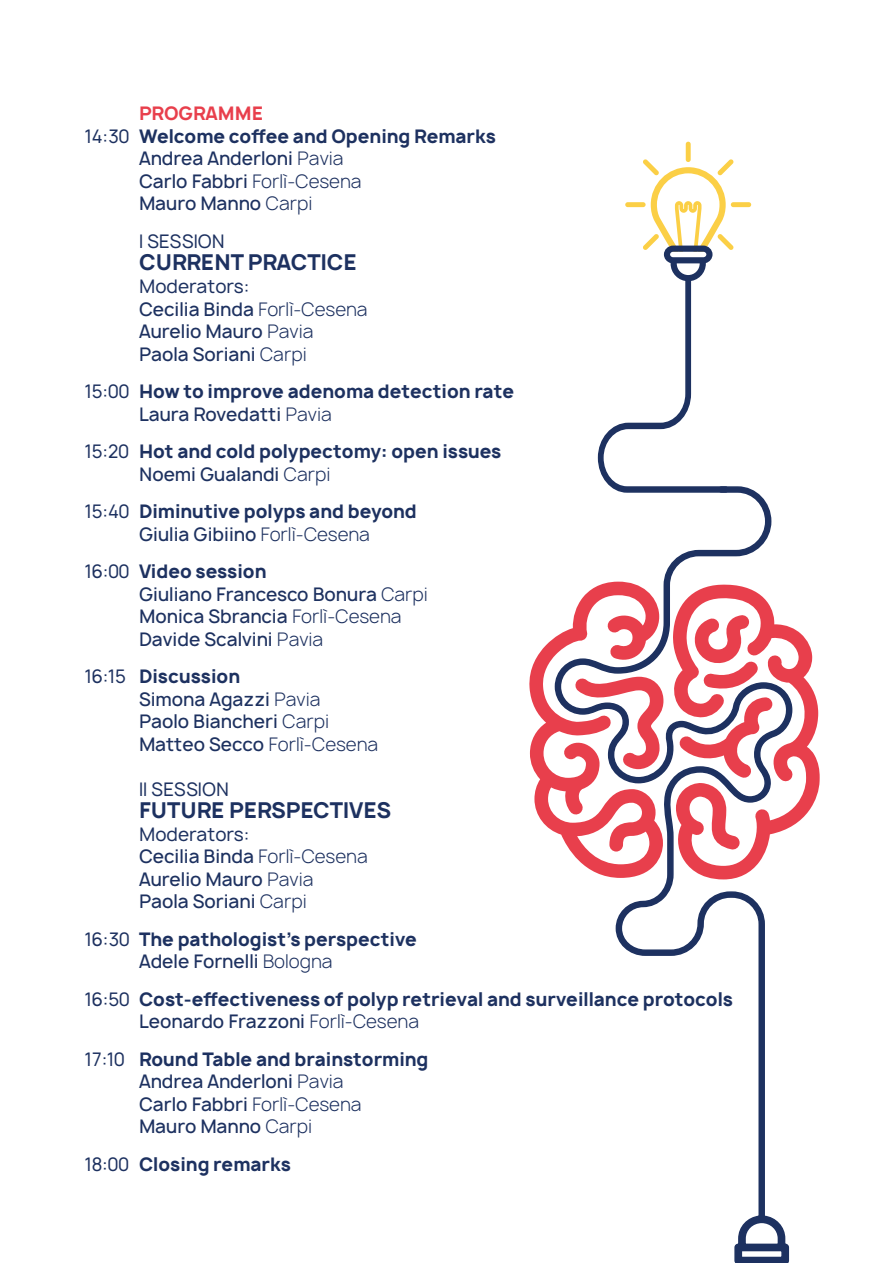
<style>
.page{position:relative;width:893px;height:1263px;background:#fff}
.page>*{position:absolute;margin:0;border:0;box-sizing:border-box;transform-origin:0 0}
.t1{font:700 21px "Manrope";color:#1d3160}
.t2{font:500 18px/22.5px "Manrope";color:#1d3160}
.t3{font:700 18px/22.5px "Manrope";color:#1d3160}
.t4{font:300 18px "Manrope";color:#1d3160}
.t5{font:18px "Manrope";color:#1d3160}
.t6{font:700 18px "Manrope";color:#e83f4c}
.s1{font-weight:400}
.s2{font-weight:300}
.s3{font-weight:500}
.s4{font-weight:700}
</style>
<div class="page">
<svg style="left:529px;top:638px;width:25px;height:194px"></svg>
<svg style="left:793px;top:628px;width:27px;height:198px"></svg>
<svg style="left:554px;top:486px;width:239px;height:777px"></svg>
<div style="left:731px;top:202px;width:20px;height:5px;background:#fbcf46;border-radius:2px"></div>
<div style="left:686px;top:142px;width:5px;height:20px;background:#fbcf46;border-radius:2px"></div>
<svg style="left:597px;top:159px;width:137px;height:334px"></svg>
<p class="t6" style="left:139px;top:102px;width:126px">PROGRAMME</p>
<p class="t3" style="left:85px;top:125px;width:413px"><span class="s1">14:30</span> Welcome coffee and Opening Remarks</p>
<p class="t2" style="left:139px;top:148px;width:206px">Andrea Anderloni <span class="s2">Pavia</span></p>
<p class="t4" style="left:139px;top:170px;width:224px"><span class="s3">Carlo Fabbri</span> Forlì-Cesena</p>
<p class="t2" style="left:139px;top:193px;width:175px">Mauro Manno <span class="s2">Carpi</span></p>
<p class="t5" style="left:139px;top:230px;width:87px">I SESSION</p>
<p class="t1" style="left:139px;top:248px;width:219px">CURRENT PRACTICE</p>
<p class="t2" style="left:139px;top:275px;width:230px"><span class="s1">Moderators:<br></span>Cecilia Binda <span class="s2">Forlì-Cesena<br></span>Aurelio Mauro <span class="s2">Pavia<br></span>Paola Soriani <span class="s2">Carpi</span></p>
<p class="t3" style="left:139px;top:380px;width:377px;text-indent:-54px"><span class="s1">15:00</span> How to improve adenoma detection rate<br><span class="s3">Laura Rovedatti</span> <span class="s2">Pavia</span></p>
<p class="t3" style="left:139px;top:440px;width:364px;text-indent:-54px"><span class="s1">15:20</span> Hot and cold polypectomy: open issues<br><span class="s3">Noemi Gualandi</span> <span class="s2">Carpi</span></p>
<p class="t3" style="left:85px;top:500px;width:333px;text-align:center"><span class="s1">15:40</span> Diminutive polyps and beyond<br><span class="s3">Giulia Gibiino</span> <span class="s2">Forlì-Cesena</span></p>
<p class="t2" style="left:139px;top:560px;width:290px;text-indent:-54px"><span class="s1">16:00</span> <span class="s4">Video session<br></span>Giuliano Francesco Bonura <span class="s2">Carpi<br></span>Monica Sbrancia <span class="s2">Forlì-Cesena<br></span>Davide Scalvini <span class="s2">Pavia</span></p>
<p class="t2" style="left:139px;top:665px;width:241px;text-indent:-54px"><span class="s1">16:15</span> <span class="s4">Discussion<br></span>Simona Agazzi <span class="s2">Pavia<br></span>Paolo Biancheri <span class="s2">Carpi<br></span>Matteo Secco <span class="s2">Forlì-Cesena</span></p>
<p class="t5" style="left:139px;top:777px;width:92px">II SESSION</p>
<p class="t1" style="left:139px;top:796px;width:254px">FUTURE PERSPECTIVES</p>
<p class="t2" style="left:139px;top:823px;width:230px"><span class="s1">Moderators:<br></span>Cecilia Binda <span class="s2">Forlì-Cesena<br></span>Aurelio Mauro <span class="s2">Pavia<br></span>Paola Soriani <span class="s2">Carpi</span></p>
<p class="t3" style="left:139px;top:928px;width:279px;text-indent:-54px"><span class="s1">16:30</span> The pathologist’s perspective<br><span class="s3">Adele Fornelli</span> <span class="s2">Bologna</span></p>
<p class="t3" style="left:139px;top:988px;width:595px;text-indent:-54px"><span class="s1">16:50</span> Cost-effectiveness of polyp retrieval and surveillance protocols<br><span class="s3">Leonardo Frazzoni</span> <span class="s2">Forlì-Cesena</span></p>
<p class="t2" style="left:139px;top:1048px;width:291px;text-indent:-54px"><span class="s1">17:10</span> <span class="s4">Round Table and brainstorming<br></span>Andrea Anderloni <span class="s2">Pavia<br></span>Carlo Fabbri <span class="s2">Forlì-Cesena<br></span>Mauro Manno <span class="s2">Carpi</span></p>
<p class="t3" style="left:85px;top:1153px;width:207px"><span class="s1">18:00</span> Closing remarks</p>
</div>
